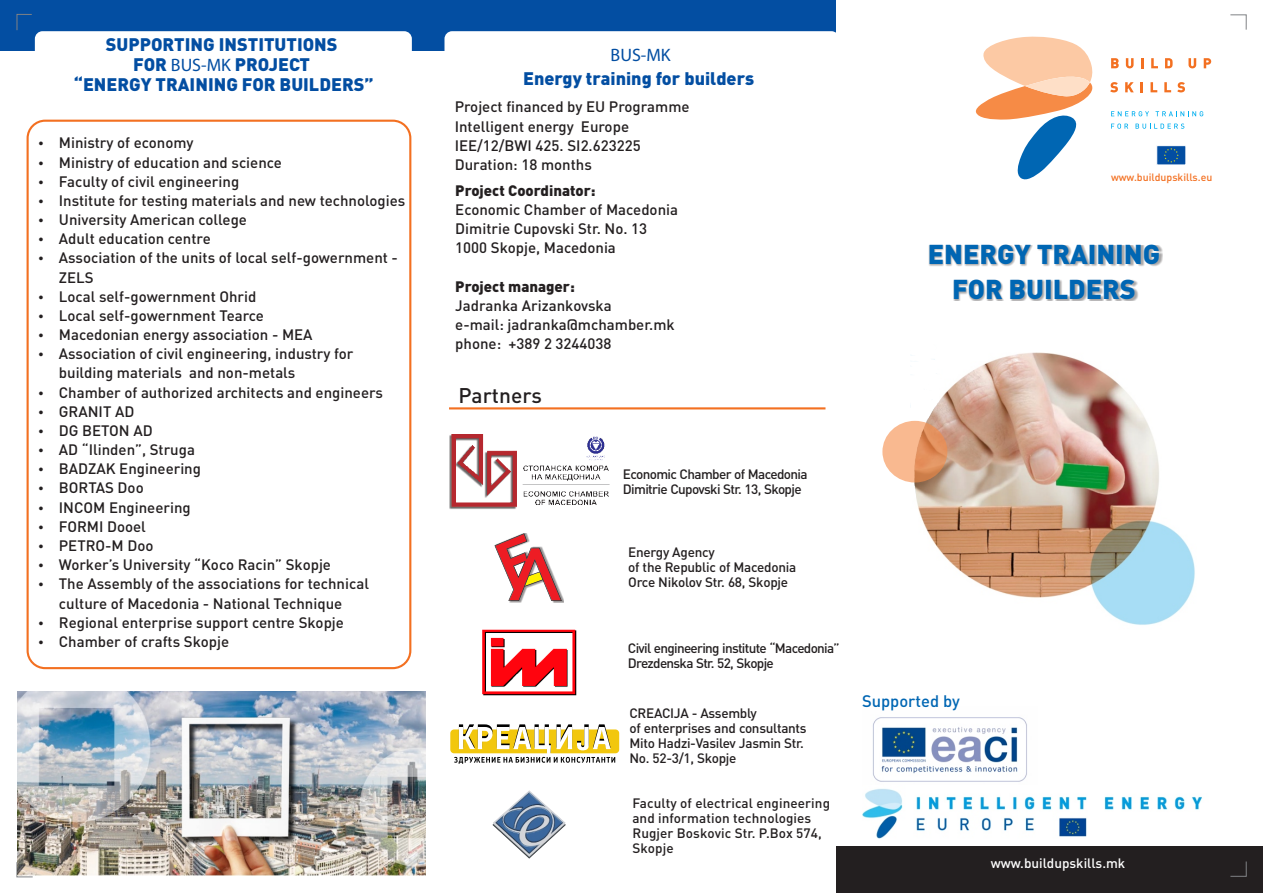
<style>
.page{position:relative;width:1263px;height:893px;background:#fff}
.page>*{position:absolute;margin:0;border:0;box-sizing:border-box;transform-origin:0 0}
.t1{font:700 27px/34.5px "DIN Pro";color:#0066b3;text-align:center}
.t2{font:500 21px "DIN Pro";color:#231f20}
.t3{font:700 18px/19.6px "DIN Pro";color:#034ea2;text-align:center}
.t4{font:18px "Myriad Pro";color:#034ea2}
.t5{font:500 16.5px "DIN Pro";color:#0066b3}
.t6{font:500 15px/19.2px "DIN Pro";color:#231f20}
.t7{font:700 15px "DIN Pro";color:#231f20}
.t8{font:500 13.5px/15px "DIN Pro";letter-spacing:-.02em;color:#231f20}
.t9{font:500 13.5px/15px "DIN Pro";letter-spacing:.005em;color:#231f20}
.t10{font:500 13.5px/15px "DIN Pro";letter-spacing:-.05em;color:#231f20}
.t11{font:500 13.5px/15px "DIN Pro";letter-spacing:-.045em;color:#231f20}
.t12{font:500 13.5px "DIN Pro";color:#fff}
.t13{font:500 10.5px "DIN Pro";color:#f37021}
.s1{font-family:"Myriad Pro";font-weight:400}
</style>
<div class="page">
<div style="left:27px;top:120px;width:384px;height:549px;border:2px solid #f37021;border-radius:17px"></div>
<div style="left:836px;top:847px;width:427px;height:46px;background:#231f20"></div>
<img style="left:910px;top:352px;width:285px;height:273px">
<svg style="left:975px;top:36px;width:118px;height:144px"></svg>
<svg style="left:1156px;top:145px;width:30px;height:20px"></svg>
<svg style="left:1111px;top:111px;width:38px;height:5px"></svg>
<svg style="left:1155px;top:111px;width:48px;height:5px"></svg>
<svg style="left:1111px;top:124px;width:17px;height:5px"></svg>
<svg style="left:1135px;top:124px;width:49px;height:5px"></svg>
<svg style="left:1111px;top:58px;width:8px;height:10px"></svg>
<svg style="left:1126px;top:58px;width:7px;height:10px"></svg>
<svg style="left:1141px;top:58px;width:2px;height:10px"></svg>
<svg style="left:1151px;top:58px;width:7px;height:10px"></svg>
<svg style="left:1165px;top:58px;width:7px;height:10px"></svg>
<svg style="left:1188px;top:58px;width:8px;height:10px"></svg>
<svg style="left:1204px;top:58px;width:7px;height:10px"></svg>
<svg style="left:1110px;top:82px;width:8px;height:10px"></svg>
<svg style="left:1125px;top:82px;width:9px;height:10px"></svg>
<svg style="left:1140px;top:82px;width:3px;height:10px"></svg>
<svg style="left:1150px;top:82px;width:7px;height:10px"></svg>
<svg style="left:1164px;top:82px;width:7px;height:10px"></svg>
<svg style="left:1177px;top:82px;width:8px;height:10px"></svg>
<img style="left:873px;top:717px;width:154px;height:65px">
<img style="left:862px;top:788px;width:340px;height:50px">
<div style="left:928px;top:245px;width:234px;height:56px;background:#231f20;opacity:.39"></div>
<div style="left:882px;top:421px;width:65px;height:61px;background:#f68b46;border-radius:50%;opacity:.6"></div>
<svg style="left:17px;top:862px;width:16px;height:15px"></svg>
<svg style="left:1230px;top:15px;width:16px;height:15px"></svg>
<svg style="left:1230px;top:861px;width:16px;height:16px"></svg>
<div style="left:450px;top:729px;width:169px;height:24px;background:#f2c70d;border-radius:4px"></div>
<svg style="left:454px;top:724px;width:161px;height:40px"></svg>
<img style="left:449px;top:435px;width:160px;height:74px">
<div style="left:495px;top:533px;width:69px;height:69px;background:#231f20;opacity:.47"></div>
<svg style="left:494px;top:533px;width:68px;height:68px"></svg>
<img style="left:492px;top:790px;width:74px;height:69px">
<img style="left:482px;top:629px;width:95px;height:67px">
<hr style="left:449px;top:407px;width:376px;height:2px;background:#f37021">
<div style="left:0;top:1px;width:437px;height:50px;background:#034ea2"></div>
<div style="left:422px;top:1px;width:414px;height:50px;background:#034ea2"></div>
<div style="left:35px;top:31px;width:377px;height:42px;background:#fff;border-radius:8px"></div>
<div style="left:444px;top:31px;width:395px;height:42px;background:#fff;border-radius:8px"></div>
<img style="left:18px;top:691px;width:407px;height:185px">
<svg style="left:17px;top:14px;width:15px;height:17px"></svg>
<p class="t3" style="left:74px;top:37px;width:301px">SUPPORTING INSTITUTIONS<br>FOR <span class="s1">BUS-MK</span> PROJECT<br>“ENERGY TRAINING FOR BUILDERS”</p>
<p class="t4" style="left:611px;top:48px;width:62px">BUS-MK</p>
<p class="t3" style="left:523px;top:70px;width:232px">Energy training for builders</p>
<p class="t6" style="left:59px;top:135px;width:348px">Ministry of economy<br>Ministry of education and science<br>Faculty of civil engineering<br>Institute for testing materials and new technologies<br>University American college<br>Adult education centre<br>Association of the units of local self-gowernment -<br>ZELS<br>Local self-gowernment Ohrid<br>Local self-gowernment Tearce<br>Macedonian energy association - MEA<br>Association of civil engineering, industry for building materials and non-metals<br>Chamber of authorized architects and engineers<br>GRANIT AD<br>DG BETON AD<br>AD “Ilinden”, Struga<br>BADZAK Engineering<br>BORTAS Doo<br>INCOM Engineering<br>FORMI Dooel<br>PETRO-M Doo<br>Worker’s University “Koco Racin” Skopje<br>The Assembly of the associations for technical culture of Macedonia - National Technique<br>Regional enterprise support centre Skopje<br>Chamber of crafts Skopje</p>
<p class="t6" style="left:455px;top:99px;width:236px">Project financed by EU Programme<br>Intelligent energy Europe<br>IEE/12/BWI 425. SI2.623225<br>Duration: 18 months</p>
<p class="t7" style="left:455px;top:184px;width:142px">Project Coordinator:</p>
<p class="t6" style="left:455px;top:201px;width:224px">Economic Chamber of Macedonia<br>Dimitrie Cupovski Str. No. 13<br>1000 Skopje, Macedonia</p>
<p class="t7" style="left:455px;top:280px;width:121px">Project manager:</p>
<p class="t6" style="left:455px;top:297px;width:221px">Jadranka Arizankovska<br>e-mail: jadranka@mchamber.mk phone: +389 2 3244038</p>
<h2 class="t2" style="left:458px;top:387px;width:85px">Partners</h2>
<p class="t11" style="left:623px;top:468px;width:186px">Economic Chamber of Macedonia<br>Dimitrie Cupovski Str. 13, Skopje</p>
<p class="t8" style="left:628px;top:546px;width:170px">Energy Agency<br>of the Republic of Macedonia<br>Orce Nikolov Str. 68, Skopje</p>
<p class="t10" style="left:628px;top:642px;width:213px">Civil engineering institute “Macedonia”<br>Drezdenska Str. 52, Skopje</p>
<p class="t8" style="left:629px;top:707px;width:179px">CREACIJA - Assembly<br>of enterprises and consultants<br>Mito Hadzi-Vasilev Jasmin Str.<br>No. 52-3/1, Skopje</p>
<p class="t9" style="left:632px;top:797px;width:199px">Faculty of electrical engineering and information technologies<br>Rugjer Boskovic Str. P.Box 574,<br>Skopje</p>
<p class="t13" style="left:1111px;top:173px;width:103px">www.buildupskills.eu</p>
<h1 class="t1" style="left:928px;top:240px;width:234px">ENERGY TRAINING<br>FOR BUILDERS</h1>
<p class="t5" style="left:862px;top:694px;width:99px">Supported by</p>
<p class="t12" style="left:991px;top:857px;width:136px">www.buildupskills.mk</p>
</div>
